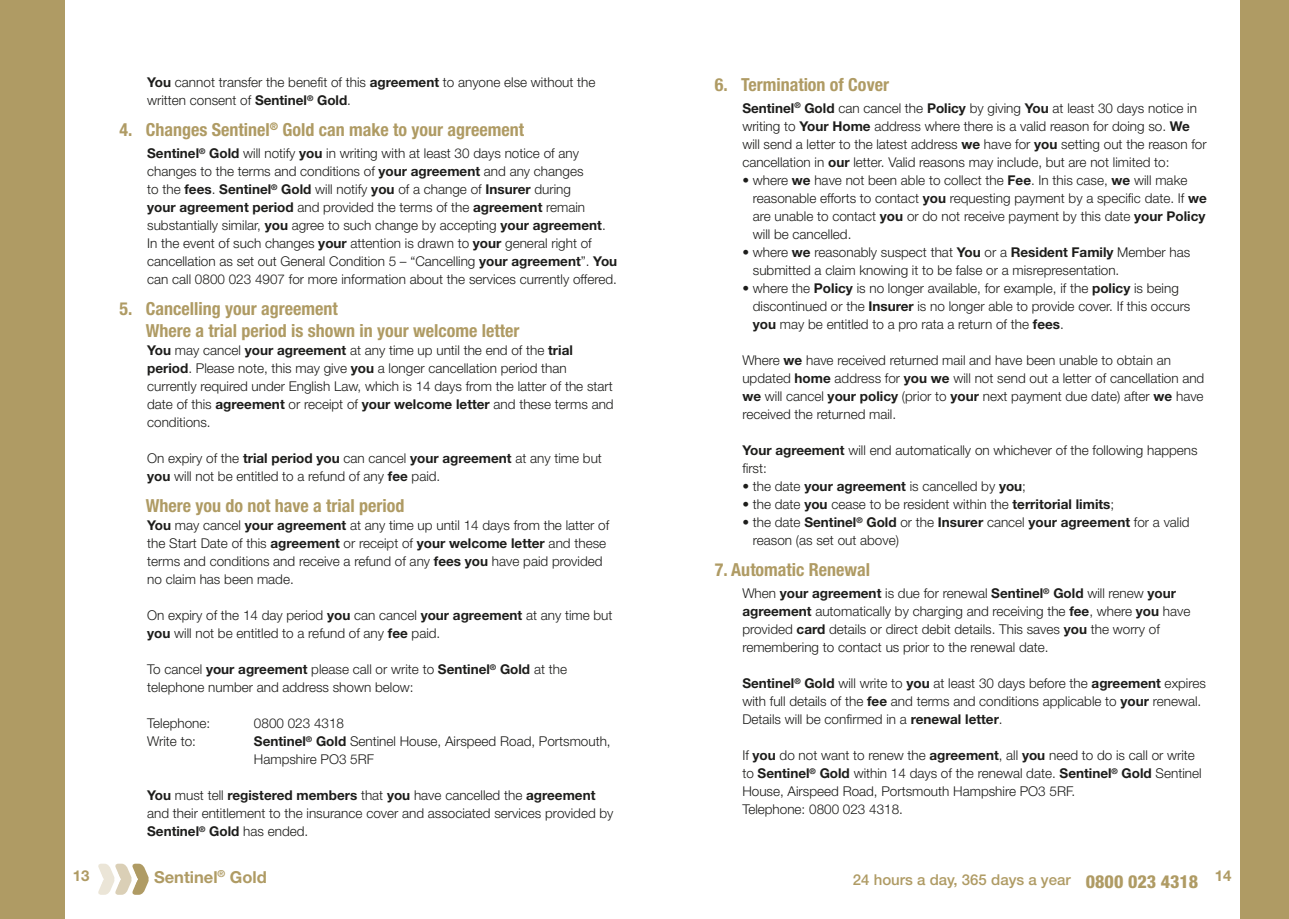
<style>
.page{position:relative;width:1289px;height:919px;background:#fff}
.page>*{position:absolute;margin:0;border:0;box-sizing:border-box;transform-origin:0 0}
.t1{font:700 condensed 18px/22.2px "Helvetica Neue";color:#af9b64}
.t2{font:800 condensed 18px "Helvetica Neue";color:#af9b64}
.t3{font:700 16.5px "Helvetica Neue";color:#af9b64}
.t4{font:500 15px "Helvetica Neue";color:#af9b64}
.t5{font:700 15px "Helvetica Neue";color:#af9b64}
.t6{font:300 13.5px/18px "Helvetica Neue";color:#1d1d1b}
.t7{font:700 9.6px "Helvetica Neue";color:#af9b64}
.s1{font-weight:700}
</style>
<div class="page">
<div style="left:0;top:0;width:64px;height:918px;background:#af9b64"></div>
<div style="left:1239px;top:0;width:49px;height:918px;background:#af9b64"></div>
<svg style="left:98px;top:863px;width:51px;height:31px"></svg>
<p class="t6" style="left:147px;top:73px;width:450px"><span class="s1">You</span> cannot transfer the benefit of this <span class="s1">agreement</span> to anyone else without the written consent of <span class="s1">Sentinel</span><sup>®</sup> <span class="s1">Gold</span>.</p>
<h1 class="t1" style="left:119px;top:118px;width:406px">4. Changes Sentinel<sup>®</sup> Gold can make to your agreement</h1>
<p class="t6" style="left:147px;top:144px;width:471px"><span class="s1">Sentinel</span><sup>®</sup> <span class="s1">Gold</span> will notify <span class="s1">you</span> in writing with at least 30 days notice of any changes to the terms and conditions of <span class="s1">your agreement</span> and any changes<br>to the <span class="s1">fees</span>. <span class="s1">Sentinel</span><sup>®</sup> <span class="s1">Gold</span> will notify <span class="s1">you</span> of a change of <span class="s1">Insurer</span> during<br><span class="s1">your agreement period</span> and provided the terms of the <span class="s1">agreement</span> remain substantially similar, <span class="s1">you</span> agree to such change by accepting <span class="s1">your agreement</span>.<br>In the event of such changes <span class="s1">your</span> attention is drawn to <span class="s1">your</span> general right of cancellation as set out General Condition 5 – “Cancelling <span class="s1">your agreement</span>”. <span class="s1">You </span>can call 0800 023 4907 for more information about the services currently offered.</p>
<h1 class="t1" style="left:146px;top:297px;width:375px;text-indent:-26px">5. Cancelling your agreement<br>Where a trial period is shown in your welcome letter</h1>
<p class="t6" style="left:147px;top:341px;width:468px"><span class="s1">You</span> may cancel <span class="s1">your agreement</span> at any time up until the end of the <span class="s1">trial period</span>. Please note, this may give <span class="s1">you</span> a longer cancellation period than currently required under English Law, which is 14 days from the latter of the start date of this <span class="s1">agreement</span> or receipt of <span class="s1">your welcome letter</span> and these terms and conditions.</p>
<p class="t6" style="left:147px;top:449px;width:456px">On expiry of the <span class="s1">trial period you</span> can cancel <span class="s1">your agreement</span> at any time but <span class="s1">you</span> will not be entitled to a refund of any <span class="s1">fee</span> paid.</p>
<h1 class="t1" style="left:146px;top:494px;width:260px">Where you do not have a trial period</h1>
<p class="t6" style="left:147px;top:516px;width:463px"><span class="s1">You</span> may cancel <span class="s1">your agreement</span> at any time up until 14 days from the latter of the Start Date of this <span class="s1">agreement</span> or receipt of <span class="s1">your welcome letter</span> and these terms and conditions and receive a refund of any <span class="s1">fees you</span> have paid provided no claim has been made.</p>
<p class="t6" style="left:147px;top:606px;width:467px">On expiry of the 14 day period <span class="s1">you</span> can cancel <span class="s1">your agreement</span> at any time but <span class="s1">you</span> will not be entitled to a refund of any <span class="s1">fee</span> paid.</p>
<p class="t6" style="left:147px;top:660px;width:421px">To cancel <span class="s1">your agreement</span> please call or write to <span class="s1">Sentinel</span><sup>®</sup> <span class="s1">Gold</span> at the telephone number and address shown below:</p>
<p class="t6" style="left:147px;top:714px;width:65px">Telephone:</p>
<p class="t6" style="left:254px;top:714px;width:92px">0800 023 4318</p>
<p class="t6" style="left:147px;top:732px;width:50px">Write to:</p>
<p class="t6" style="left:254px;top:732px;width:358px"><span class="s1">Sentinel</span><sup>®</sup> <span class="s1">Gold</span> Sentinel House, Airspeed Road, Portsmouth,<br>Hampshire PO3 5RF</p>
<p class="t6" style="left:147px;top:786px;width:468px"><span class="s1">You</span> must tell <span class="s1">registered members</span> that <span class="s1">you</span> have cancelled the <span class="s1">agreement </span>and their entitlement to the insurance cover and associated services provided by<br><span class="s1">Sentinel</span><sup>®</sup> <span class="s1">Gold</span> has ended.</p>
<h1 class="t1" style="left:714px;top:73px;width:176px">6. Termination of Cover</h1>
<p class="t6" style="left:742px;top:99px;width:466px"><span class="s1">Sentinel</span><sup>®</sup> <span class="s1">Gold</span> can cancel the <span class="s1">Policy</span> by giving <span class="s1">You</span> at least 30 days notice in writing to <span class="s1">Your Home</span> address where there is a valid reason for doing so. <span class="s1">We </span>will send a letter to the latest address <span class="s1">we</span> have for <span class="s1">you</span> setting out the reason for cancellation in <span class="s1">our</span> letter. Valid reasons may include, but are not limited to:</p>
<p class="t6" style="left:752px;top:171px;width:455px;text-indent:-11px">• where <span class="s1">we</span> have not been able to collect the <span class="s1">Fee</span>. In this case, <span class="s1">we</span> will make reasonable efforts to contact <span class="s1">you</span> requesting payment by a specific date. If <span class="s1">we </span>are unable to contact <span class="s1">you</span> or do not receive payment by this date <span class="s1">your Policy </span>will be cancelled.</p>
<p class="t6" style="left:752px;top:243px;width:439px;text-indent:-11px">• where <span class="s1">we</span> reasonably suspect that <span class="s1">You</span> or a <span class="s1">Resident Family</span> Member has submitted a claim knowing it to be false or a misrepresentation.</p>
<p class="t6" style="left:752px;top:279px;width:439px;text-indent:-11px">• where the <span class="s1">Policy</span> is no longer available, for example, if the <span class="s1">policy</span> is being discontinued or the <span class="s1">Insurer</span> is no longer able to provide cover. If this occurs <span class="s1">you</span> may be entitled to a pro rata a return of the <span class="s1">fees</span>.</p>
<p class="t6" style="left:742px;top:351px;width:463px">Where <span class="s1">we</span> have received returned mail and have been unable to obtain an updated <span class="s1">home</span> address for <span class="s1">you we</span> will not send out a letter of cancellation and <span class="s1">we</span> will cancel <span class="s1">your policy</span> (prior to <span class="s1">your</span> next payment due date) after <span class="s1">we</span> have received the returned mail.</p>
<p class="t6" style="left:742px;top:441px;width:457px"><span class="s1">Your agreement</span> will end automatically on whichever of the following happens first:</p>
<p class="t6" style="left:742px;top:477px;width:285px">• the date <span class="s1">your agreement</span> is cancelled by <span class="s1">you</span>;</p>
<p class="t6" style="left:742px;top:495px;width:373px">• the date <span class="s1">you</span> cease to be resident within the <span class="s1">territorial limits</span>;</p>
<p class="t6" style="left:752px;top:513px;width:438px;text-indent:-11px">• the date <span class="s1">Sentinel</span><sup>®</sup> <span class="s1">Gold</span> or the <span class="s1">Insurer</span> cancel <span class="s1">your agreement</span> for a valid reason (as set out above)</p>
<h1 class="t1" style="left:714px;top:558px;width:157px">7. Automatic Renewal</h1>
<p class="t6" style="left:742px;top:584px;width:449px">When <span class="s1">your agreement</span> is due for renewal <span class="s1">Sentinel</span><sup>®</sup> <span class="s1">Gold</span> will renew <span class="s1">your agreement</span> automatically by charging and receiving the <span class="s1">fee</span>, where <span class="s1">you</span> have provided <span class="s1">card</span> details or direct debit details. This saves <span class="s1">you</span> the worry of remembering to contact us prior to the renewal date.</p>
<p class="t6" style="left:742px;top:674px;width:465px"><span class="s1">Sentinel</span><sup>®</sup> <span class="s1">Gold</span> will write to <span class="s1">you</span> at least 30 days before the <span class="s1">agreement</span> expires with full details of the <span class="s1">fee</span> and terms and conditions applicable to <span class="s1">your</span> renewal.<br>Details will be confirmed in a <span class="s1">renewal letter</span>.</p>
<p class="t6" style="left:742px;top:746px;width:461px">If <span class="s1">you</span> do not want to renew the <span class="s1">agreement</span>, all <span class="s1">you</span> need to do is call or write to <span class="s1">Sentinel</span><sup>®</sup> <span class="s1">Gold</span> within 14 days of the renewal date. <span class="s1">Sentinel</span><sup>®</sup> <span class="s1">Gold</span> Sentinel House, Airspeed Road, Portsmouth Hampshire PO3 5RF.<br>Telephone: 0800 023 4318.</p>
<p class="t5" style="left:73px;top:866px;width:18px">13</p>
<p class="t3" style="left:230px;top:866px;width:38px">Gold</p>
<p class="t4" style="left:853px;top:870px;width:219px">24 hours a day, 365 days a year</p>
<p class="t5" style="left:1214px;top:866px;width:18px">14</p>
<p class="t7" style="left:217px;top:867px;width:9px">®</p>
<p class="t3" style="left:154px;top:866px;width:65px">Sentinel</p>
<h1 class="t2" style="left:1085px;top:870px;width:114px">0800 023 4318</h1>
</div>
